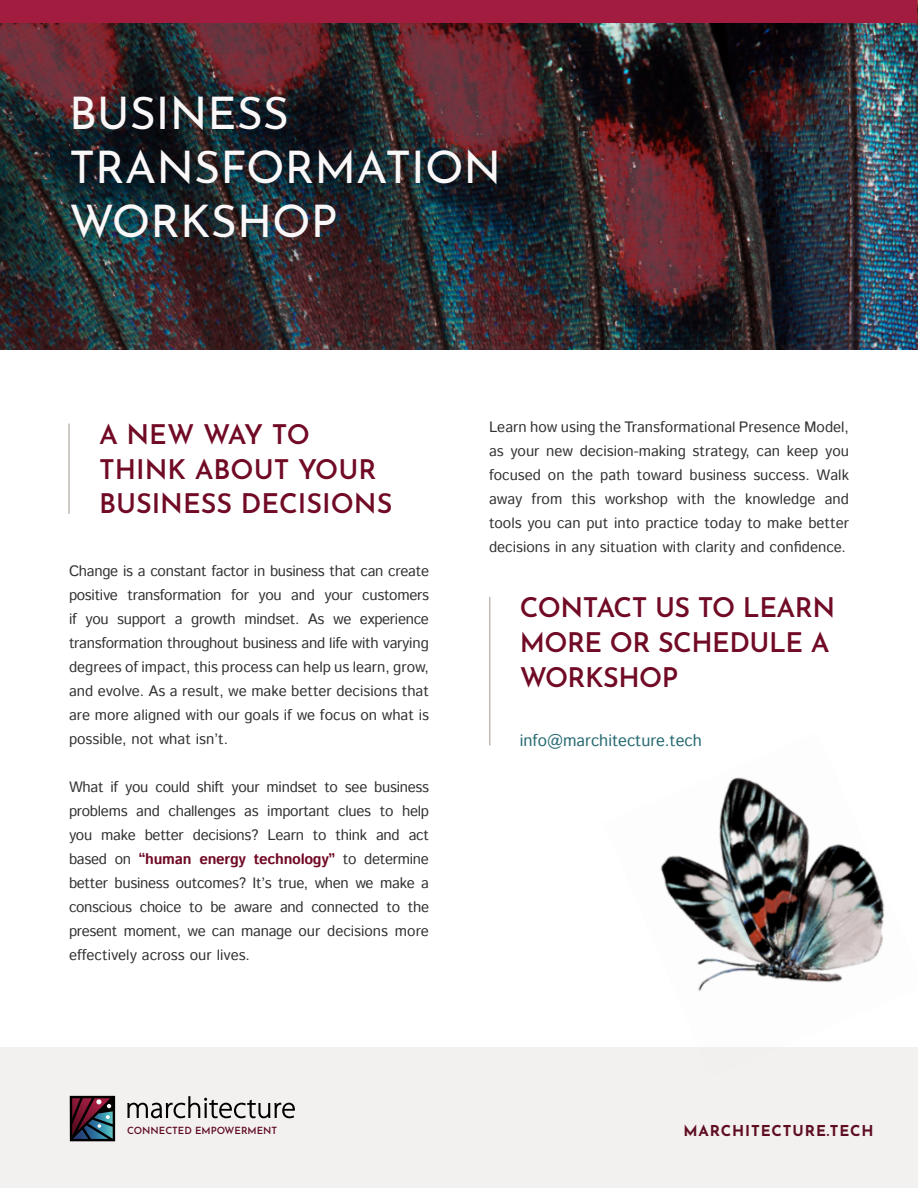
<style>
.page{position:relative;width:918px;height:1188px;background:#fff}
.page>*{position:absolute;margin:0;border:0;box-sizing:border-box;transform-origin:0 0}
.t1{font:45px/54px "Josefin Sans";color:#f9f7f7}
.t2{font:600 27px/34.8px "Josefin Sans";color:#710a25}
.t3{font:600 27px/34.8px "Josefin Sans";letter-spacing:-.02em;color:#710a25}
.t4{font:16.5px "Istok Web";color:#276a72}
.t5{font:15px/24px "Istok Web";color:#333;text-align:justify}
.t6{font:700 15px "Josefin Sans";letter-spacing:.06em;color:#5f0d22}
.t7{font:600 9.9px "Josefin Sans";color:#5f0b22}
.s1{font-weight:700;color:#710a25}
</style>
<div class="page">
<img style="left:603px;top:777px;width:315px;height:271px">
<div style="left:0;top:1048px;width:918px;height:140px;background:#f3f1ef"></div>
<img style="left:0;top:0;width:918px;height:349px">
<div style="left:1px;top:0;width:916px;height:23px;background:#a11c3f"></div>
<hr style="left:68px;top:424px;width:2px;height:90px;background:#c2bbb2">
<hr style="left:489px;top:597px;width:1px;height:149px;background:#c2bbb2">
<svg style="left:127px;top:1096px;width:168px;height:22px"></svg>
<svg style="left:70px;top:1096px;width:45px;height:45px;background:#3b3041"></svg>
<h1 class="t1" style="left:69px;top:81px;width:434px">BUSINESS<br>TRANSFORMATION<br>WORKSHOP</h1>
<h2 class="t2" style="left:99px;top:413px;width:295px">A NEW WAY TO<br>THINK ABOUT YOUR<br>BUSINESS DECISIONS</h2>
<p class="t5" style="left:69px;top:560px;width:362px">Change is a constant factor in business that can create positive transformation for you and your customers if you support a growth mindset. As we experience transformation throughout business and life with varying degrees of impact, this process can help us learn, grow, and evolve. As a result, we make better decisions that are more aligned with our goals if we focus on what is possible, not what isn’t.</p>
<p class="t5" style="left:69px;top:776px;width:362px">What if you could shift your mindset to see business problems and challenges as important clues to help you make better decisions? Learn to think and act based on <span class="s1">“human energy technology”</span> to determine better business outcomes? It’s true, when we make a conscious choice to be aware and connected to the present moment, we can manage our decisions more effectively across our lives.</p>
<p class="t5" style="left:489px;top:416px;width:362px">Learn how using the Transformational Presence Model, as your new decision-making strategy, can keep you focused on the path toward business success. Walk away from this workshop with the knowledge and tools you can put into practice today to make better decisions in any situation with clarity and confidence.</p>
<h2 class="t3" style="left:520px;top:587px;width:317px">CONTACT US TO LEARN<br>MORE OR SCHEDULE A<br>WORKSHOP</h2>
<p class="t4" style="left:520px;top:729px;width:184px">info@marchitecture.tech</p>
<p class="t7" style="left:127px;top:1122px;width:152px">CONNECTED EMPOWERMENT</p>
<p class="t6" style="left:683px;top:1117px;width:192px">MARCHITECTURE.TECH</p>
</div>
